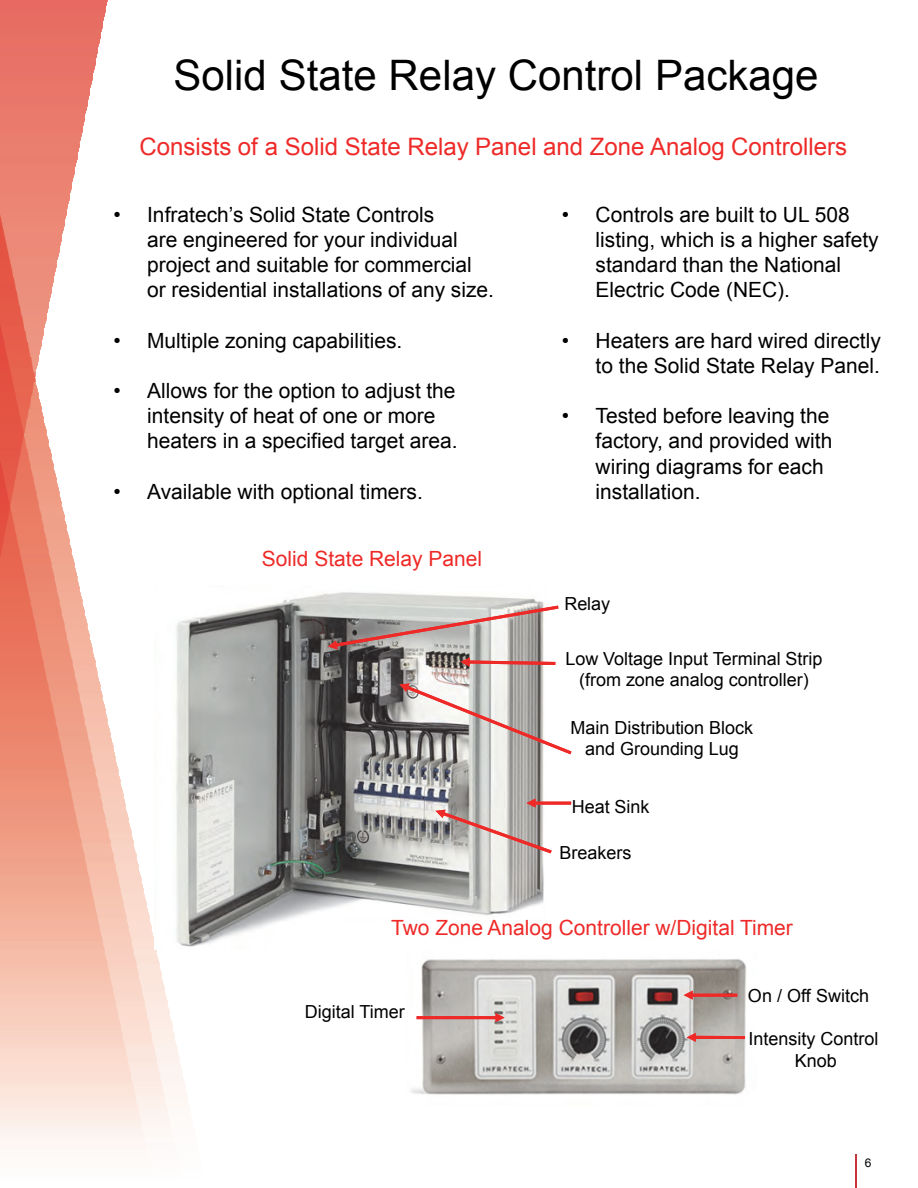
<style>
.page{position:relative;width:918px;height:1188px;background:#fff}
.page>*{position:absolute;margin:0;border:0;box-sizing:border-box;transform-origin:0 0}
.t1{font:42px "Arial";color:#000}
.t2{font:24px "Arial";color:#ee2a28}
.t3{font:21px/25.2px "Arial";color:#000}
.t4{font:21px "Arial";color:#ee2a28}
.t5{font:18px/21.6px "Arial";color:#000;text-align:center}
.t6{font:12px "Arial";color:#000}
</style>
<div class="page">
<img style="left:0;top:0;width:107px;height:9px">
<img style="left:0;top:9px;width:105px;height:11px">
<img style="left:0;top:20px;width:103px;height:12px">
<img style="left:0;top:32px;width:101px;height:7px">
<img style="left:0;top:39px;width:99px;height:11px">
<img style="left:0;top:50px;width:97px;height:12px">
<img style="left:0;top:62px;width:95px;height:11px">
<img style="left:0;top:73px;width:93px;height:8px">
<img style="left:0;top:81px;width:91px;height:10px">
<img style="left:0;top:91px;width:89px;height:12px">
<img style="left:0;top:208px;width:67px;height:11px">
<img style="left:0;top:219px;width:65px;height:8px">
<img style="left:0;top:227px;width:63px;height:11px">
<img style="left:0;top:238px;width:61px;height:11px">
<img style="left:0;top:249px;width:59px;height:11px">
<img style="left:0;top:260px;width:57px;height:8px">
<img style="left:0;top:268px;width:55px;height:11px">
<img style="left:0;top:279px;width:53px;height:11px">
<img style="left:0;top:290px;width:51px;height:12px">
<img style="left:0;top:302px;width:49px;height:10px">
<img style="left:0;top:312px;width:47px;height:8px">
<img style="left:0;top:320px;width:45px;height:11px">
<img style="left:0;top:331px;width:43px;height:12px">
<img style="left:0;top:343px;width:41px;height:11px">
<img style="left:0;top:354px;width:39px;height:7px">
<img style="left:0;top:361px;width:37px;height:12px">
<img style="left:0;top:373px;width:190px;height:777px">
<hr style="left:855px;top:1154px;width:2px;height:34px;background:#c83538">
<img style="left:155px;top:585px;width:389px;height:365px">
<img style="left:407px;top:936px;width:340px;height:159px">
<svg style="left:461px;top:658px;width:94px;height:9px"></svg>
<svg style="left:328px;top:606px;width:230px;height:43px;background:#bbacaa"></svg>
<svg style="left:436px;top:799px;width:135px;height:54px"></svg>
<svg style="left:400px;top:684px;width:172px;height:70px"></svg>
<svg style="left:417px;top:1013px;width:88px;height:9px"></svg>
<svg style="left:684px;top:991px;width:53px;height:9px"></svg>
<svg style="left:687px;top:1033px;width:58px;height:9px"></svg>
<h1 class="t1" style="left:174px;top:52px;width:647px">Solid State Relay Control Package</h1>
<p class="t2" style="left:140px;top:133px;width:709px">Consists of a Solid State Relay Panel and Zone Analog Controllers</p>
<p class="t3" style="left:147px;top:202px;width:348px;text-indent:-34px">• Infratech’s Solid State Controls<br>are engineered for your individual project and suitable for commercial or residential installations of any size.</p>
<p class="t3" style="left:113px;top:328px;width:290px">• Multiple zoning capabilities.</p>
<p class="t3" style="left:147px;top:378px;width:312px;text-indent:-34px">• Allows for the option to adjust the intensity of heat of one or more heaters in a specified target area.</p>
<p class="t3" style="left:113px;top:479px;width:311px">• Available with optional timers.</p>
<p class="t4" style="left:262px;top:547px;width:222px">Solid State Relay Panel</p>
<p class="t3" style="left:596px;top:202px;width:285px;text-indent:-34px">• Controls are built to UL 508 listing, which is a higher safety standard than the National<br>Electric Code (NEC).</p>
<p class="t3" style="left:562px;top:328px;width:320px;text-align:right">• Heaters are hard wired directly to the Solid State Relay Panel.</p>
<p class="t3" style="left:596px;top:403px;width:238px;text-indent:-34px">• Tested before leaving the factory, and provided with wiring diagrams for each installation.</p>
<p class="t5" style="left:564px;top:593px;width:47px">Relay</p>
<p class="t5" style="left:565px;top:648px;width:259px">Low Voltage Input Terminal Strip (from zone analog controller)</p>
<p class="t5" style="left:571px;top:717px;width:184px">Main Distribution Block and Grounding Lug</p>
<p class="t5" style="left:572px;top:796px;width:79px">Heat Sink</p>
<p class="t5" style="left:560px;top:842px;width:73px">Breakers</p>
<p class="t4" style="left:391px;top:916px;width:403px">Two Zone Analog Controller w/Digital Timer</p>
<p class="t5" style="left:305px;top:1001px;width:101px">Digital Timer</p>
<p class="t5" style="left:748px;top:985px;width:123px">On / Off Switch</p>
<p class="t5" style="left:748px;top:1028px;width:131px">Intensity Control<br>Knob</p>
<p class="t6" style="left:865px;top:1156px;width:8px">6</p>
</div>
